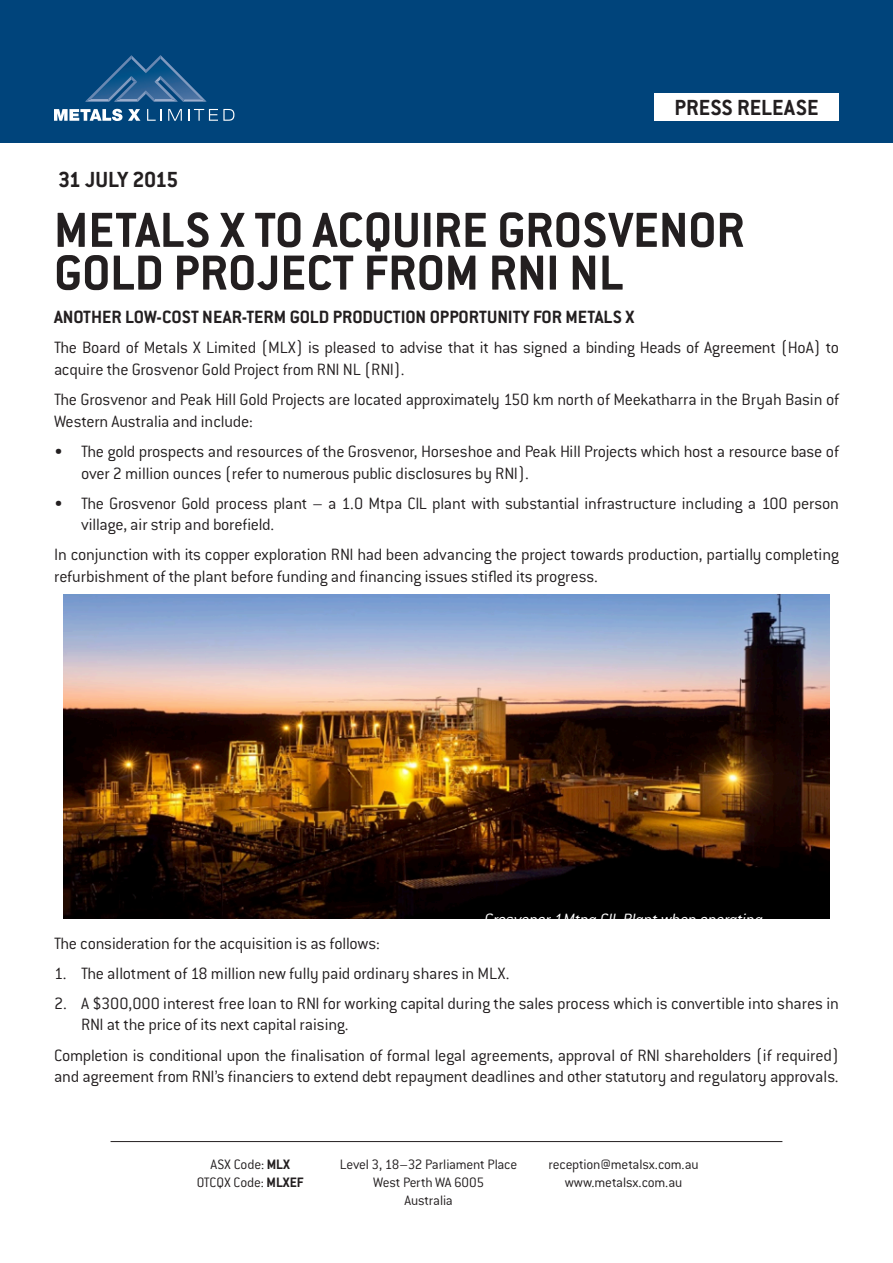
<style>
.page{position:relative;width:893px;height:1263px;background:#fff}
.page>*{position:absolute;margin:0;border:0;box-sizing:border-box;transform-origin:0 0}
.t1{font:700 54px/42.8px "Conduit ITC Std";color:#231f20}
.Sub_Head{font:700 24px "Conduit ITC Std";color:#231f20}
.Heading{font:700 24px "Conduit ITC Std";letter-spacing:-.05em;color:#231f20}
.Sub_Sub_Head{font:700 19.5px "Conduit ITC Std";color:#231f20}
.Body{font:300 18px/21.6px "Conduit ITC Std";letter-spacing:-.015em;color:#231f20}
.t2{font:italic 300 18px "Conduit ITC Std";letter-spacing:-.015em;color:#fff}
.t3{font:300 15px/18px "Conduit ITC Std";letter-spacing:-.015em;color:#231f20;text-align:center}
.s1{font-weight:700}
</style>
<div class="page">
<img style="left:63px;top:594px;width:767px;height:324px">
<div style="left:0;top:0;width:893px;height:142px;background:#00447b"></div>
<svg style="left:85px;top:55px;width:122px;height:47px"></svg>
<svg style="left:54px;top:109px;width:86px;height:12px"></svg>
<svg style="left:147px;top:109px;width:15px;height:12px"></svg>
<svg style="left:168px;top:109px;width:14px;height:12px"></svg>
<svg style="left:188px;top:109px;width:46px;height:12px"></svg>
<hr style="left:111px;top:1141px;width:671px;height:1px;background:#231f20">
<div style="left:654px;top:93px;width:185px;height:28px;background:#fff"></div>
<p class="Sub_Head" style="left:674px;top:93px;width:146px">PRESS RELEASE</p>
<p class="Heading" style="left:58px;top:165px;width:121px">31 JULY 2015</p>
<p class="t1" style="left:54px;top:207px;width:692px">METALS X TO ACQUIRE GROSVENOR<br>GOLD PROJECT FROM RNI NL</p>
<p class="Sub_Sub_Head" style="left:54px;top:305px;width:582px">ANOTHER LOW-COST NEAR-TERM GOLD PRODUCTION OPPORTUNITY FOR METALS X</p>
<p class="Body" style="left:54px;top:336px;width:786px">The Board of Metals X Limited (MLX) is pleased to advise that it has signed a binding Heads of Agreement (HoA) to acquire the Grosvenor Gold Project from RNI NL (RNI).</p>
<p class="Body" style="left:54px;top:388px;width:787px">The Grosvenor and Peak Hill Gold Projects are located approximately 150 km north of Meekatharra in the Bryah Basin of<br>Western Australia and include:</p>
<p class="Body" style="left:81px;top:440px;width:759px;text-indent:-27px">• The gold prospects and resources of the Grosvenor, Horseshoe and Peak Hill Projects which host a resource base of over 2 million ounces (refer to numerous public disclosures by RNI).</p>
<p class="Body" style="left:81px;top:492px;width:759px;text-indent:-27px">• The Grosvenor Gold process plant – a 1.0 Mtpa CIL plant with substantial infrastructure including a 100 person village, air strip and borefield.</p>
<p class="Body" style="left:54px;top:543px;width:786px">In conjunction with its copper exploration RNI had been advancing the project towards production, partially completing refurbishment of the plant before funding and financing issues stifled its progress.</p>
<p class="t2" style="left:484px;top:908px;width:284px">Grosvenor 1Mtpa CIL Plant when operating.</p>
<p class="Body" style="left:54px;top:932px;width:327px">The consideration for the acquisition is as follows:</p>
<p class="Body" style="left:54px;top:962px;width:457px">1. The allotment of 18 million new fully paid ordinary shares in MLX.</p>
<p class="Body" style="left:81px;top:992px;width:759px;text-indent:-27px">2. A $300,000 interest free loan to RNI for working capital during the sales process which is convertible into shares in<br>RNI at the price of its next capital raising.</p>
<p class="Body" style="left:54px;top:1044px;width:786px">Completion is conditional upon the finalisation of formal legal agreements, approval of RNI shareholders (if required) and agreement from RNI’s financiers to extend debt repayment deadlines and other statutory and regulatory approvals.</p>
<p class="t3" style="left:210px;top:1155px;width:81px">ASX Code: <span class="s1">MLX</span></p>
<p class="t3" style="left:197px;top:1173px;width:108px">OTCQX Code: <span class="s1">MLXEF</span></p>
<p class="t3" style="left:340px;top:1155px;width:179px">Level 3, 18–32 Parliament Place<br>West Perth WA 6005<br>Australia</p>
<p class="t3" style="left:548px;top:1155px;width:152px">reception@metalsx.com.au www.metalsx.com.au</p>
</div>
